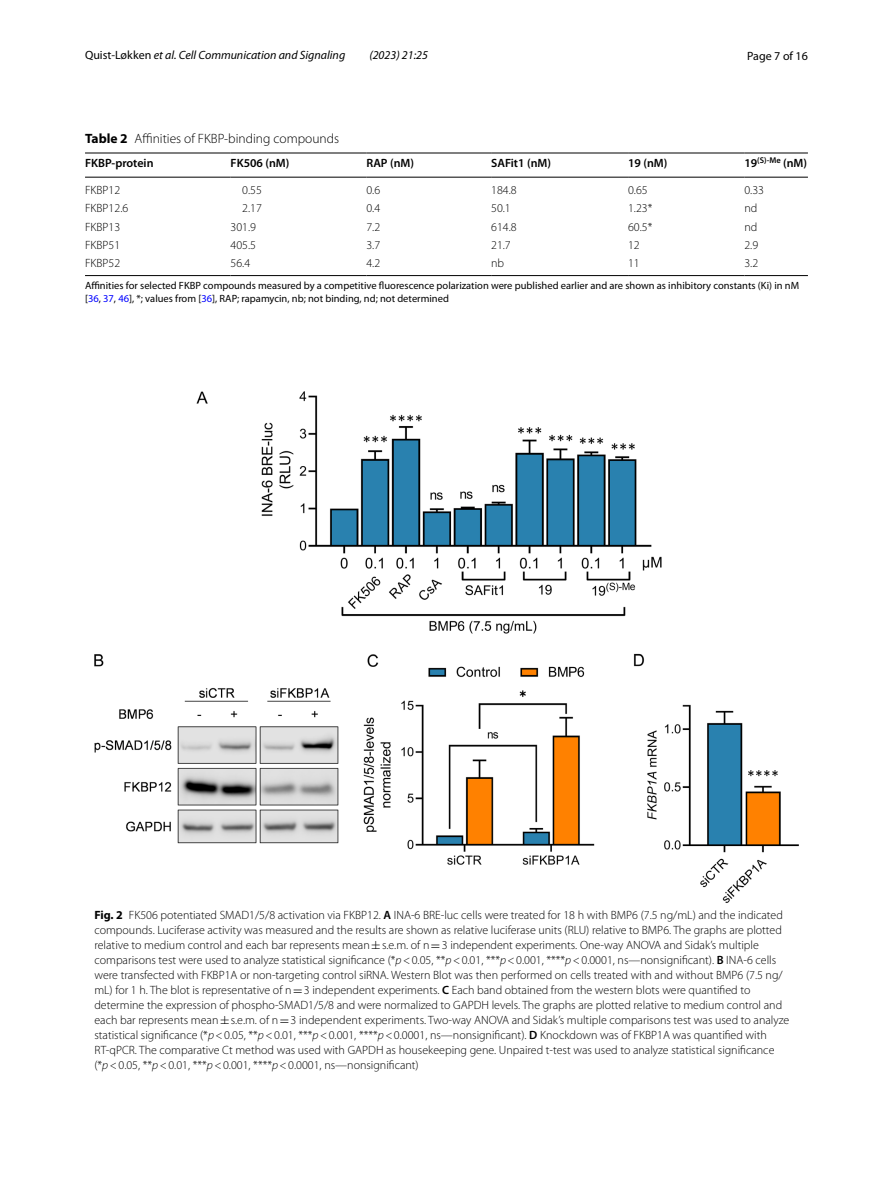
<style>
.page{position:relative;width:893px;height:1187px;background:#fff}
.page>*{position:absolute;margin:0;border:0;box-sizing:border-box;transform-origin:0 0}
.t1{font:300 13.5px "Myriad Pro";color:#000}
.t2{font:300 12px/15px "Myriad Pro";color:#000}
.t3{font:italic 12px "Myriad Pro";color:#000}
.t4{font:600 12px "Myriad Pro";color:#000}
.t5{font:12px "Myriad Pro";color:#000}
.t6{font:10.5px/12.8px "Myriad Pro";color:#000}
.s1{font-style:normal}
.s2{font-weight:700}
.s3{color:#00f}
.s4{font-weight:600}
.s5{font-family:"MTSY";font-weight:400}
.s6{font-style:italic}
</style>
<div class="page">
<hr style="left:85px;top:153px;width:146px;height:1px;background:#000">
<hr style="left:85px;top:177px;width:146px;height:1px;background:#000">
<hr style="left:231px;top:153px;width:135px;height:1px;background:#000">
<hr style="left:231px;top:177px;width:135px;height:1px;background:#000">
<hr style="left:366px;top:153px;width:125px;height:1px;background:#000">
<hr style="left:366px;top:177px;width:125px;height:1px;background:#000">
<hr style="left:491px;top:153px;width:137px;height:1px;background:#000">
<hr style="left:491px;top:177px;width:137px;height:1px;background:#000">
<hr style="left:628px;top:153px;width:116px;height:1px;background:#000">
<hr style="left:628px;top:177px;width:116px;height:1px;background:#000">
<hr style="left:744px;top:153px;width:64px;height:1px;background:#000">
<hr style="left:744px;top:177px;width:64px;height:1px;background:#000">
<hr style="left:85px;top:275px;width:146px;height:1px;background:#000">
<hr style="left:231px;top:275px;width:135px;height:1px;background:#000">
<hr style="left:366px;top:275px;width:125px;height:1px;background:#000">
<hr style="left:491px;top:275px;width:137px;height:1px;background:#000">
<hr style="left:628px;top:275px;width:116px;height:1px;background:#000">
<hr style="left:744px;top:275px;width:64px;height:1px;background:#000">
<img style="left:94px;top:391px;width:705px;height:512px">
<p class="t3" style="left:85px;top:48px;width:262px"><span class="s1">Quist‑Løkken</span> et al. Cell Communication and Signaling</p>
<p class="t3" style="left:369px;top:48px;width:60px">(2023) 21:25</p>
<p class="t5" style="left:747px;top:48px;width:62px">Page 7 of 16</p>
<p class="t1" style="left:85px;top:131px;width:256px"><span class="s2">Table 2</span> Affinities of FKBP-binding compounds</p>
<p class="t4" style="left:85px;top:156px;width:70px">FKBP-protein</p>
<p class="t4" style="left:231px;top:156px;width:60px">FK506 (nM)</p>
<p class="t4" style="left:366px;top:156px;width:49px">RAP (nM)</p>
<p class="t4" style="left:491px;top:156px;width:61px">SAFit1 (nM)</p>
<p class="t4" style="left:628px;top:156px;width:41px">19 (nM)</p>
<p class="t4" style="left:744px;top:156px;width:64px">19<sup>(S)-Me</sup> (nM)</p>
<p class="t2" style="left:85px;top:183px;width:37px">FKBP12</p>
<p class="t2" style="left:242px;top:183px;width:21px">0.55</p>
<p class="t2" style="left:366px;top:183px;width:15px">0.6</p>
<p class="t2" style="left:491px;top:183px;width:27px">184.8</p>
<p class="t2" style="left:628px;top:183px;width:21px">0.65</p>
<p class="t2" style="left:744px;top:183px;width:21px">0.33</p>
<p class="t2" style="left:85px;top:201px;width:45px">FKBP12.6</p>
<p class="t2" style="left:242px;top:201px;width:21px">2.17</p>
<p class="t2" style="left:366px;top:201px;width:15px">0.4</p>
<p class="t2" style="left:491px;top:201px;width:21px">50.1</p>
<p class="t2" style="left:628px;top:201px;width:26px">1.23*</p>
<p class="t2" style="left:744px;top:201px;width:14px">nd</p>
<p class="t2" style="left:85px;top:219px;width:37px">FKBP13</p>
<p class="t2" style="left:231px;top:219px;width:27px">301.9</p>
<p class="t2" style="left:366px;top:219px;width:15px">7.2</p>
<p class="t2" style="left:491px;top:219px;width:27px">614.8</p>
<p class="t2" style="left:628px;top:219px;width:26px">60.5*</p>
<p class="t2" style="left:744px;top:219px;width:14px">nd</p>
<p class="t2" style="left:85px;top:237px;width:37px">FKBP51</p>
<p class="t2" style="left:231px;top:237px;width:27px">405.5</p>
<p class="t2" style="left:366px;top:237px;width:15px">3.7</p>
<p class="t2" style="left:491px;top:237px;width:21px">21.7</p>
<p class="t2" style="left:628px;top:237px;width:13px">12</p>
<p class="t2" style="left:744px;top:237px;width:15px">2.9</p>
<p class="t2" style="left:85px;top:256px;width:37px">FKBP52</p>
<p class="t2" style="left:231px;top:256px;width:21px">56.4</p>
<p class="t2" style="left:366px;top:256px;width:15px">4.2</p>
<p class="t2" style="left:491px;top:256px;width:15px">nb</p>
<p class="t2" style="left:628px;top:256px;width:13px">11</p>
<p class="t2" style="left:744px;top:256px;width:15px">3.2</p>
<p class="t6" style="left:85px;top:279px;width:716px">Affinities for selected FKBP compounds measured by a competitive fluorescence polarization were published earlier and are shown as inhibitory constants (Ki) in nM [<span class="s3">36</span>, <span class="s3">37</span>, <span class="s3">46</span>], *; values from [<span class="s3">36</span>], RAP; rapamycin, nb; not binding, nd; not determined</p>
<p class="t2" style="left:94px;top:907px;width:696px"><span class="s2">Fig. 2</span> FK506 potentiated SMAD1/5/8 activation via FKBP12. <span class="s4">A</span> INA-6 BRE-luc cells were treated for 18 h with BMP6 (7.5 ng/mL) and the indicated compounds. Luciferase activity was measured and the results are shown as relative luciferase units (RLU) relative to BMP6. The graphs are plotted relative to medium control and each bar represents mean<span class="s5">±</span>s.e.m. of n<span class="s5">=</span>3 independent experiments. One-way ANOVA and Sidak’s multiple comparisons test were used to analyze statistical significance (*<span class="s6">p</span>&lt;0.05, **<span class="s6">p</span>&lt;0.01, ***<span class="s6">p</span>&lt;0.001, ****<span class="s6">p</span>&lt;0.0001, ns—nonsignificant). <span class="s4">B</span> INA-6 cells were transfected with FKBP1A or non-targeting control siRNA. Western Blot was then performed on cells treated with and without BMP6 (7.5 ng/ mL) for 1 h. The blot is representative of n<span class="s5">=</span>3 independent experiments. <span class="s4">C</span> Each band obtained from the western blots were quantified to determine the expression of phospho-SMAD1/5/8 and were normalized to GAPDH levels. The graphs are plotted relative to medium control and each bar represents mean<span class="s5">±</span>s.e.m. of n<span class="s5">=</span>3 independent experiments. Two-way ANOVA and Sidak’s multiple comparisons test was used to analyze statistical significance (*<span class="s6">p</span>&lt;0.05, **<span class="s6">p</span>&lt;0.01, ***<span class="s6">p</span>&lt;0.001, ****<span class="s6">p</span>&lt;0.0001, ns—nonsignificant). <span class="s4">D</span> Knockdown was of FKBP1A was quantified with RT-qPCR. The comparative Ct method was used with GAPDH as housekeeping gene. Unpaired t-test was used to analyze statistical significance (*<span class="s6">p</span>&lt;0.05, **<span class="s6">p</span>&lt;0.01, ***<span class="s6">p</span>&lt;0.001, ****<span class="s6">p</span>&lt;0.0001, ns—nonsignificant)</p>
</div>
